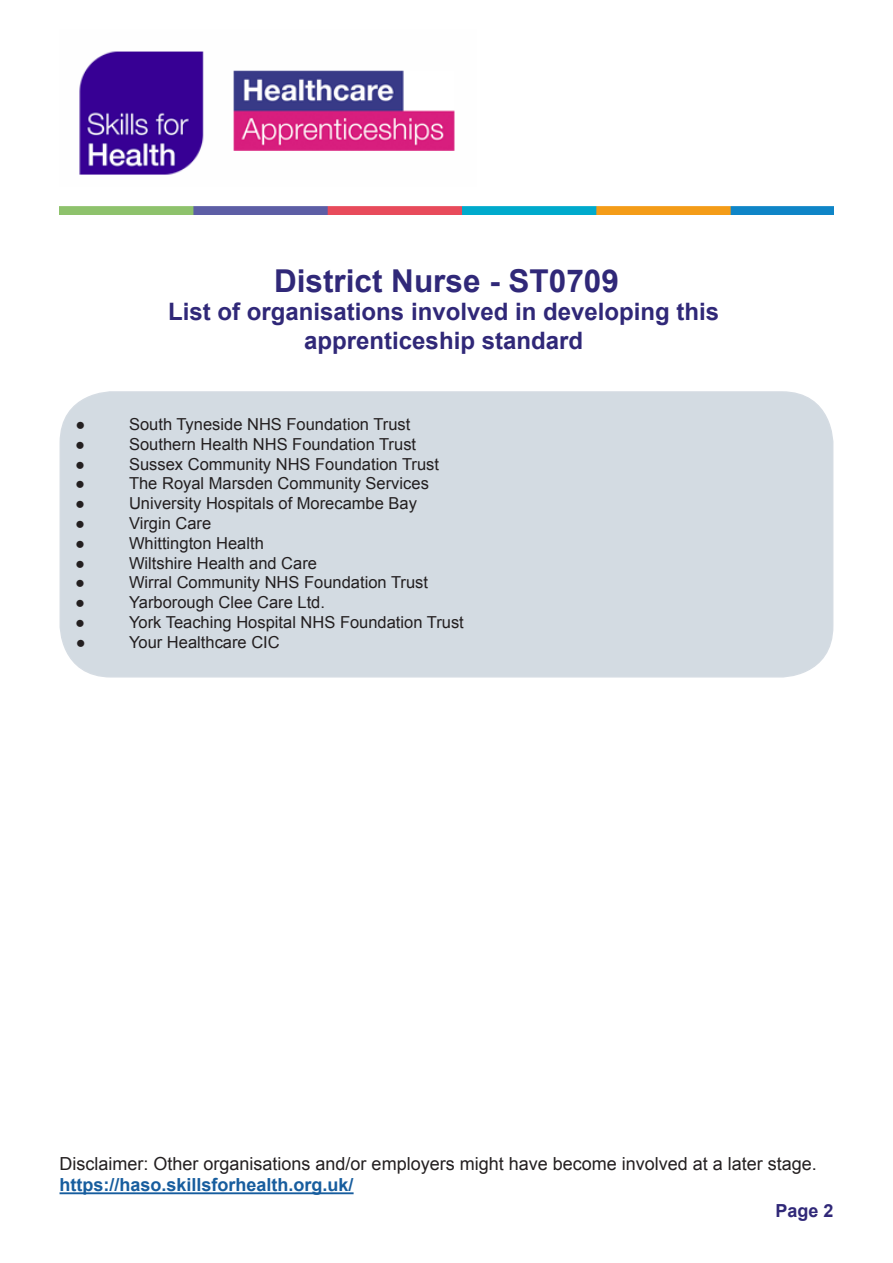
<style>
.page{position:relative;width:893px;height:1263px;background:#fff}
.page>*{position:absolute;margin:0;border:0;box-sizing:border-box;transform-origin:0 0}
.Heading_one{font:700 31.5px "Arial";color:#302878}
.Heading_two{font:700 24px/28.8px "Arial";color:#302878;text-align:center}
.Body_text{font:18px "Arial";color:#231f20}
.Heading_three_HASO{font:700 18px "Arial";color:#175d9e}
.Heading_two-2{font:700 18px "Arial";color:#302878}
.t1{font:16.5px "Arial";color:#231f20}
.t2{font:700 16.5px "Arial";color:#231f20}
</style>
<div class="page">
<img style="left:79px;top:51px;width:376px;height:124px">
<img style="left:60px;top:207px;width:773px;height:7px">
<div style="left:60px;top:392px;width:773px;height:285px;background:#d3dbe2;border-radius:51px"></div>
<div style="left:60px;top:391px;width:773px;height:286px;border:2px solid #d5dce3;border-radius:51px"></div>
<hr style="left:60px;top:1192px;width:294px;height:2px;background:#175d9e">
<p class="Heading_one" style="left:274px;top:260px;width:346px">District Nurse - ST0709</p>
<p class="Heading_two" style="left:168px;top:298px;width:552px">List of organisations involved in developing this apprenticeship standard</p>
<p class="t2" style="left:76px;top:413px;width:11px">●</p>
<p class="t1" style="left:129px;top:413px;width:283px">South Tyneside NHS Foundation Trust</p>
<p class="t2" style="left:75px;top:433px;width:11px">●</p>
<p class="t1" style="left:129px;top:433px;width:289px">Southern Health NHS Foundation Trust</p>
<p class="t2" style="left:75px;top:453px;width:11px">●</p>
<p class="t1" style="left:129px;top:453px;width:311px">Sussex Community NHS Foundation Trust</p>
<p class="t2" style="left:75px;top:473px;width:11px">●</p>
<p class="t1" style="left:129px;top:473px;width:301px">The Royal Marsden Community Services</p>
<p class="t2" style="left:75px;top:492px;width:11px">●</p>
<p class="t1" style="left:129px;top:493px;width:289px">University Hospitals of Morecambe Bay</p>
<p class="t2" style="left:75px;top:512px;width:11px">●</p>
<p class="t1" style="left:129px;top:512px;width:84px">Virgin Care</p>
<p class="t2" style="left:75px;top:532px;width:11px">●</p>
<p class="t1" style="left:129px;top:532px;width:136px">Whittington Health</p>
<p class="t2" style="left:75px;top:552px;width:11px">●</p>
<p class="t1" style="left:129px;top:552px;width:189px">Wiltshire Health and Care</p>
<p class="t2" style="left:75px;top:572px;width:11px">●</p>
<p class="t1" style="left:129px;top:572px;width:300px">Wirral Community NHS Foundation Trust</p>
<p class="t2" style="left:75px;top:591px;width:11px">●</p>
<p class="t1" style="left:129px;top:592px;width:197px">Yarborough Clee Care Ltd.</p>
<p class="t2" style="left:75px;top:611px;width:11px">●</p>
<p class="t1" style="left:129px;top:611px;width:336px">York Teaching Hospital NHS Foundation Trust</p>
<p class="t2" style="left:76px;top:631px;width:11px">●</p>
<p class="t1" style="left:129px;top:631px;width:152px">Your Healthcare CIC</p>
<p class="Body_text" style="left:60px;top:1152px;width:759px">Disclaimer: Other organisations and/or employers might have become involved at a later stage.</p>
<p class="Heading_three_HASO" style="left:60px;top:1173px;width:296px">https://haso.skillsforhealth.org.uk/</p>
<p class="Heading_two-2" style="left:775px;top:1198px;width:60px">Page 2</p>
</div>
